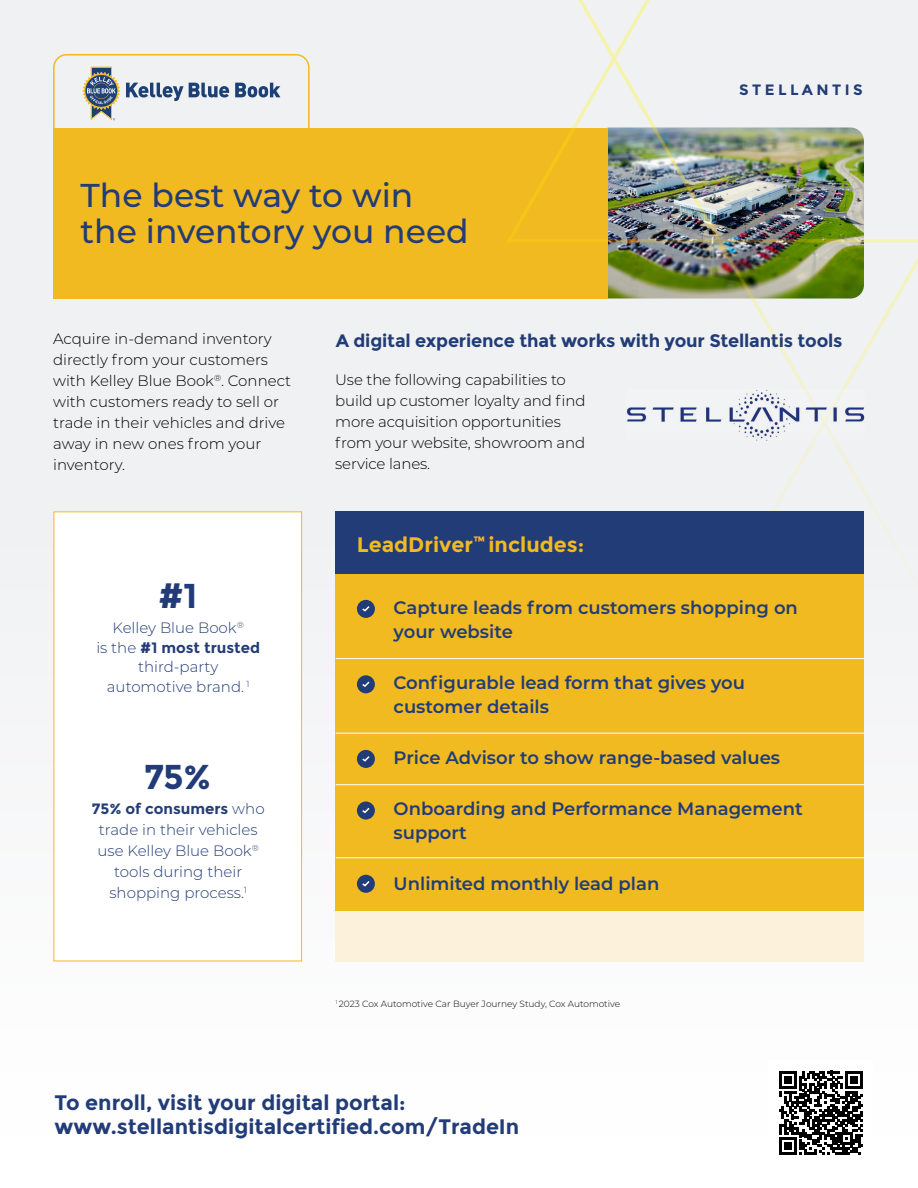
<style>
.page{position:relative;width:918px;height:1188px;background:#fff}
.page>*{position:absolute;margin:0;border:0;box-sizing:border-box;transform-origin:0 0}
.t1{font:700 34.5px "Montserrat";color:#223c77}
.t2{font:500 33px/36px "Montserrat";color:#223c77}
.t3{font:700 21px/24px "Montserrat";color:#223c77}
.t4{font:700 21px "Montserrat";color:#f1ba20}
.t5{font:600 18px/24px "Montserrat";color:#223c77}
.t6{font:700 18px "Montserrat";letter-spacing:-.01em;color:#223c77}
.t7{font:300 15px/21px "Montserrat";letter-spacing:-.01em;color:#000}
.t8{font:300 15px/21px "Montserrat";color:#223c77;text-align:center}
.t9{font:700 15px "Montserrat";letter-spacing:.23em;color:#223c77}
.t10{font:300 9px "Montserrat";color:#000}
.s1{font-weight:700}
</style>
<div class="page">
<div style="left:0;top:0;width:918px;height:1137px;background:#f0f1f3"></div>
<div style="left:53px;top:54px;width:257px;height:136px;border:2px solid #f1ba20;border-radius:13px"></div>
<svg style="left:235px;top:83px;width:45px;height:14px"></svg>
<svg style="left:82px;top:67px;width:147px;height:53px"></svg>
<div style="left:53px;top:128px;width:555px;height:171px;background:#f1ba20"></div>
<img style="left:528px;top:0;width:390px;height:549px">
<div style="left:336px;top:511px;width:528px;height:63px;background:#223c77"></div>
<div style="left:769px;top:1061px;width:104px;height:104px;background:#fff"></div>
<svg style="left:779px;top:1071px;width:84px;height:84px"></svg>
<div style="left:336px;top:574px;width:528px;height:387px;background:#f1ba20"></div>
<hr style="left:336px;top:658px;width:528px;height:1px;background:#fff">
<hr style="left:336px;top:733px;width:528px;height:1px;background:#fff">
<hr style="left:336px;top:784px;width:528px;height:1px;background:#fff">
<hr style="left:336px;top:857px;width:528px;height:1px;background:#fff">
<div style="left:357px;top:600px;width:18px;height:18px;background:#223c77;border-radius:50%"></div>
<svg style="left:362px;top:606px;width:8px;height:6px"></svg>
<div style="left:357px;top:675px;width:18px;height:18px;background:#223c77;border-radius:50%"></div>
<svg style="left:362px;top:681px;width:8px;height:6px"></svg>
<div style="left:357px;top:750px;width:18px;height:18px;background:#223c77;border-radius:50%"></div>
<svg style="left:362px;top:756px;width:8px;height:6px"></svg>
<div style="left:357px;top:801px;width:18px;height:19px;background:#223c77;border-radius:50%"></div>
<svg style="left:362px;top:807px;width:8px;height:7px"></svg>
<div style="left:357px;top:875px;width:18px;height:18px;background:#223c77;border-radius:50%"></div>
<svg style="left:362px;top:881px;width:8px;height:6px"></svg>
<div style="left:336px;top:911px;width:528px;height:50px;background:#fcf1da"></div>
<img style="left:626px;top:389px;width:239px;height:52px">
<div style="left:54px;top:511px;width:248px;height:450px;background:#fff;border:1px solid #f1ba20"></div>
<h2 class="t2" style="left:81px;top:176px;width:390px">The best way to win the inventory you need</h2>
<p class="t9" style="left:739px;top:81px;width:125px">STELLANTIS</p>
<p class="t7" style="left:53px;top:327px;width:240px">Acquire in-demand inventory directly from your customers with Kelley Blue Book<sup>®</sup>. Connect with customers ready to sell or trade in their vehicles and drive away in new ones from your inventory.</p>
<h1 class="t1" style="left:158px;top:575px;width:40px">#1</h1>
<p class="t8" style="left:96px;top:618px;width:165px;line-height:19.5px">Kelley Blue Book<sup>®<br></sup>is the <span class="s1">#1 most trusted </span>third-party automotive brand. <sup>1</sup></p>
<h1 class="t1" style="left:144px;top:756px;width:69px">75%</h1>
<p class="t8" style="left:92px;top:798px;width:174px"><span class="s1">75% of consumers</span> who trade in their vehicles use Kelley Blue Book<sup>® </sup>tools during their shopping process.<sup>1</sup></p>
<p class="t6" style="left:336px;top:330px;width:508px">A digital experience that works with your Stellantis tools</p>
<p class="t7" style="left:335px;top:369px;width:252px">Use the following capabilities to build up customer loyalty and find more acquisition opportunities from your website, showroom and service lanes.</p>
<h3 class="t4" style="left:357px;top:532px;width:229px">LeadDriver<sup>™</sup> includes:</h3>
<p class="t5" style="left:394px;top:595px;width:406px">Capture leads from customers shopping on your website</p>
<p class="t5" style="left:394px;top:670px;width:353px">Configurable lead form that gives you customer details</p>
<p class="t5" style="left:394px;top:745px;width:388px">Price Advisor to show range-based values</p>
<p class="t5" style="left:394px;top:796px;width:411px">Onboarding and Performance Management support</p>
<p class="t5" style="left:394px;top:871px;width:267px">Unlimited monthly lead plan</p>
<p class="t10" style="left:336px;top:997px;width:286px"><sup>1</sup> 2023 Cox Automotive Car Buyer Journey Study, Cox Automotive</p>
<h3 class="t3" style="left:55px;top:1091px;width:466px">To enroll, visit your digital portal: www.stellantisdigitalcertified.com/TradeIn</h3>
</div>
